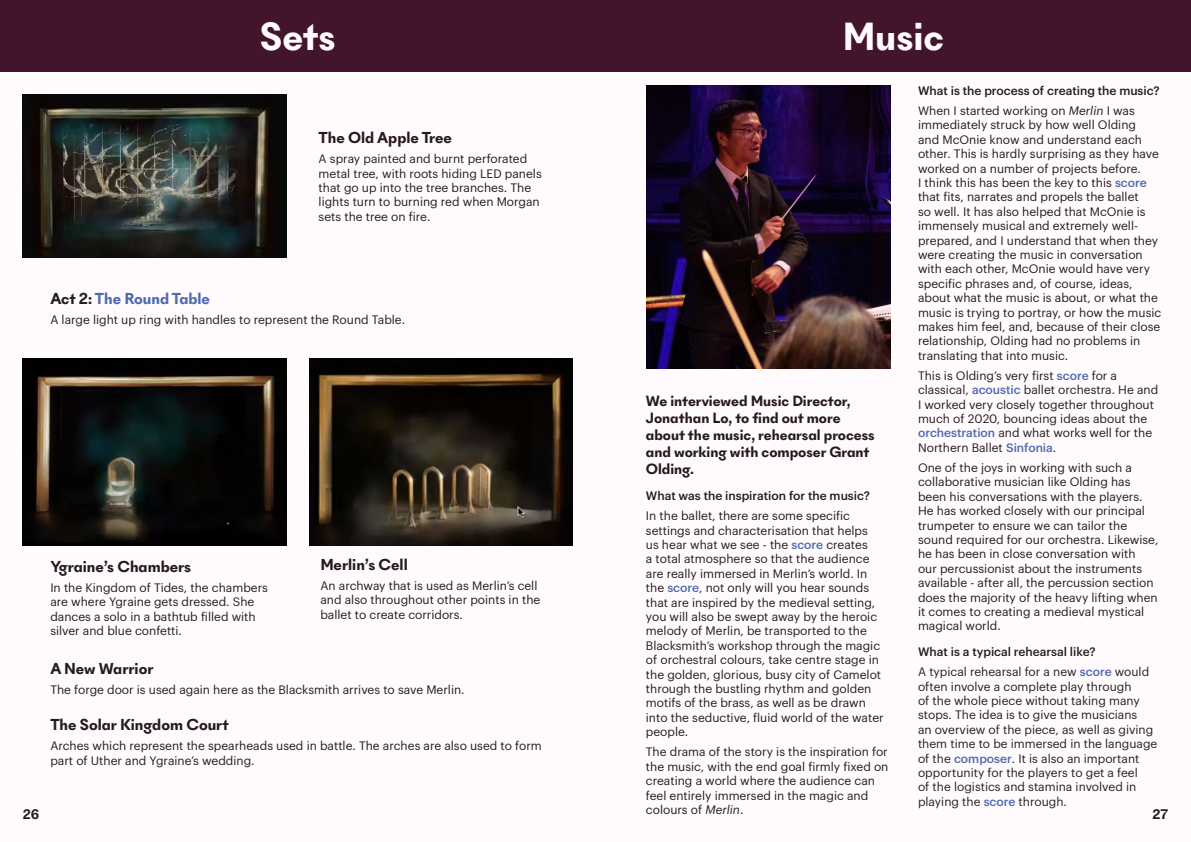
<style>
.page{position:relative;width:1191px;height:842px;background:#fffafc}
.page>*{position:absolute;margin:0;border:0;box-sizing:border-box;transform-origin:0 0}
.t1{font:700 39.5px "New Paris Skyline";color:#fffafc}
.t2{font:700 16px "New Paris Skyline";color:#271921}
.t3{font:700 16px "New Paris Skyline";color:#4f69b0}
.t4{font:700 15px/17px "New Paris Skyline";color:#271921}
.t5{font:700 14px "New Paris Skyline";color:#271920}
.t6{font:12px/14.4px "Graphik";color:#271921}
.t7{font:12px/14.4px "Graphik";color:#241f1f}
.t8{font:500 12px/20.1px "Graphik";color:#271921}
.s1{font-weight:400}
.s2{font-weight:400;font-style:italic}
.s3{font-weight:500;color:#4f69b0}
.s4{font-weight:500}
.s5{color:#271921}
.s6{font-style:italic}
</style>
<div class="page">
<div style="left:0;top:0;width:1191px;height:71px;background:#42152d"></div>
<img style="left:23px;top:94px;width:263px;height:164px">
<img style="left:23px;top:358px;width:263px;height:187px">
<img style="left:309px;top:358px;width:264px;height:187px">
<img style="left:646px;top:85px;width:244px;height:284px">
<h1 class="t1" style="left:260px;top:11px;width:77px">Sets</h1>
<h1 class="t1" style="left:842px;top:11px;width:103px">Music</h1>
<p class="t8" style="left:918px;top:79px;width:243px">What is the process of creating the music?<br><span class="s1">When I started working on</span> <span class="s2">Merlin</span> <span class="s1">I was</span></p>
<p class="t6" style="left:918px;top:117px;width:245px">immediately struck by how well Olding<br>and McOnie know and understand each other. This is hardly surprising as they have worked on a number of projects before.<br>I think this has been the key to this <span class="s3">score </span>that fits, narrates and propels the ballet<br>so well. It has also helped that McOnie is immensely musical and extremely well&shy;prepared, and I understand that when they were creating the music in conversation with each other, McOnie would have very specific phrases and, of course, ideas, about what the music is about, or what the music is trying to portray, or how the music makes him feel, and, because of their close relationship, Olding had no problems in translating that into music.</p>
<p class="t6" style="left:918px;top:367px;width:242px">This is Olding’s very first <span class="s3">score</span> for a classical, <span class="s3">acoustic</span> ballet orchestra. He and I worked very closely together throughout much of 2020, bouncing ideas about the <span class="s3">orchestration</span> and what works well for the Northern Ballet <span class="s3">Sinfonia</span>.</p>
<p class="t6" style="left:918px;top:459px;width:242px">One of the joys in working with such a collaborative musician like Olding has been his conversations with the players.<br>He has worked closely with our principal trumpeter to ensure we can tailor the sound required for our orchestra. Likewise, he has been in close conversation with<br>our percussionist about the instruments available - after all, the percussion section does the majority of the heavy lifting when it comes to creating a medieval mystical magical world.</p>
<p class="t7" style="left:918px;top:641px;width:233px;line-height:20.1px"><span class="s4">What is a typical rehearsal like?<br></span>A typical rehearsal for a new <span class="s3">score</span> would</p>
<p class="t7" style="left:918px;top:678px;width:241px">often involve a complete play through<br>of the whole piece without taking many stops. The idea is to give the musicians<br>an overview of the piece, as well as giving them time to be immersed in the language of the <span class="s3">composer</span>. It is also an important opportunity for the players to get a feel<br>of the logistics and stamina involved in playing the <span class="s3">score</span> through.</p>
<h2 class="t2" style="left:319px;top:127px;width:135px">The Old Apple Tree</h2>
<p class="t6" style="left:319px;top:151px;width:225px">A spray painted and burnt perforated metal tree, with roots hiding LED panels that go up into the tree branches. The lights turn to burning red when Morgan sets the tree on fire.</p>
<h2 class="t3" style="left:50px;top:288px;width:161px"><span class="s5">Act 2:</span> The Round Table</h2>
<p class="t6" style="left:50px;top:311px;width:356px">A large light up ring with handles to represent the Round Table.</p>
<p class="t4" style="left:646px;top:393px;width:230px">We interviewed Music Director,<br>Jonathan Lo, to find out more about the music, rehearsal process and working with composer Grant<br>Olding.</p>
<p class="t8" style="left:646px;top:485px;width:226px">What was the inspiration for the music?</p>
<p class="t6" style="left:646px;top:508px;width:239px">In the ballet, there are some specific settings and characterisation that helps us hear what we see - the <span class="s3">score</span> creates<br>a total atmosphere so that the audience are really immersed in Merlin’s world. In the <span class="s3">score</span>, not only will you hear sounds that are inspired by the medieval setting, you will also be swept away by the heroic melody of Merlin, be transported to the Blacksmith’s workshop through the magic of orchestral colours, take centre stage in the golden, glorious, busy city of Camelot through the bustling rhythm and golden motifs of the brass, as well as be drawn into the seductive, fluid world of the water people.</p>
<p class="t6" style="left:646px;top:744px;width:244px">The drama of the story is the inspiration for the music, with the end goal firmly fixed on creating a world where the audience can feel entirely immersed in the magic and colours of <span class="s6">Merlin</span>.</p>
<h2 class="t2" style="left:320px;top:554px;width:89px">Merlin’s Cell</h2>
<p class="t6" style="left:320px;top:577px;width:221px">An archway that is used as Merlin’s cell and also throughout other points in the ballet to create corridors.</p>
<h2 class="t2" style="left:50px;top:556px;width:142px">Ygraine’s Chambers</h2>
<p class="t6" style="left:50px;top:579px;width:219px">In the Kingdom of Tides, the chambers are where Ygraine gets dressed. She dances a solo in a bathtub filled with silver and blue confetti.</p>
<h2 class="t2" style="left:50px;top:658px;width:105px">A New Warrior</h2>
<p class="t6" style="left:50px;top:681px;width:416px">The forge door is used again here as the Blacksmith arrives to save Merlin.</p>
<h2 class="t2" style="left:50px;top:714px;width:180px">The Solar Kingdom Court</h2>
<p class="t6" style="left:50px;top:738px;width:493px">Arches which represent the spearheads used in battle. The arches are also used to form part of Uther and Ygraine’s wedding.</p>
<p class="t5" style="left:23px;top:805px;width:18px">26</p>
<p class="t5" style="left:1152px;top:805px;width:17px">27</p>
</div>
